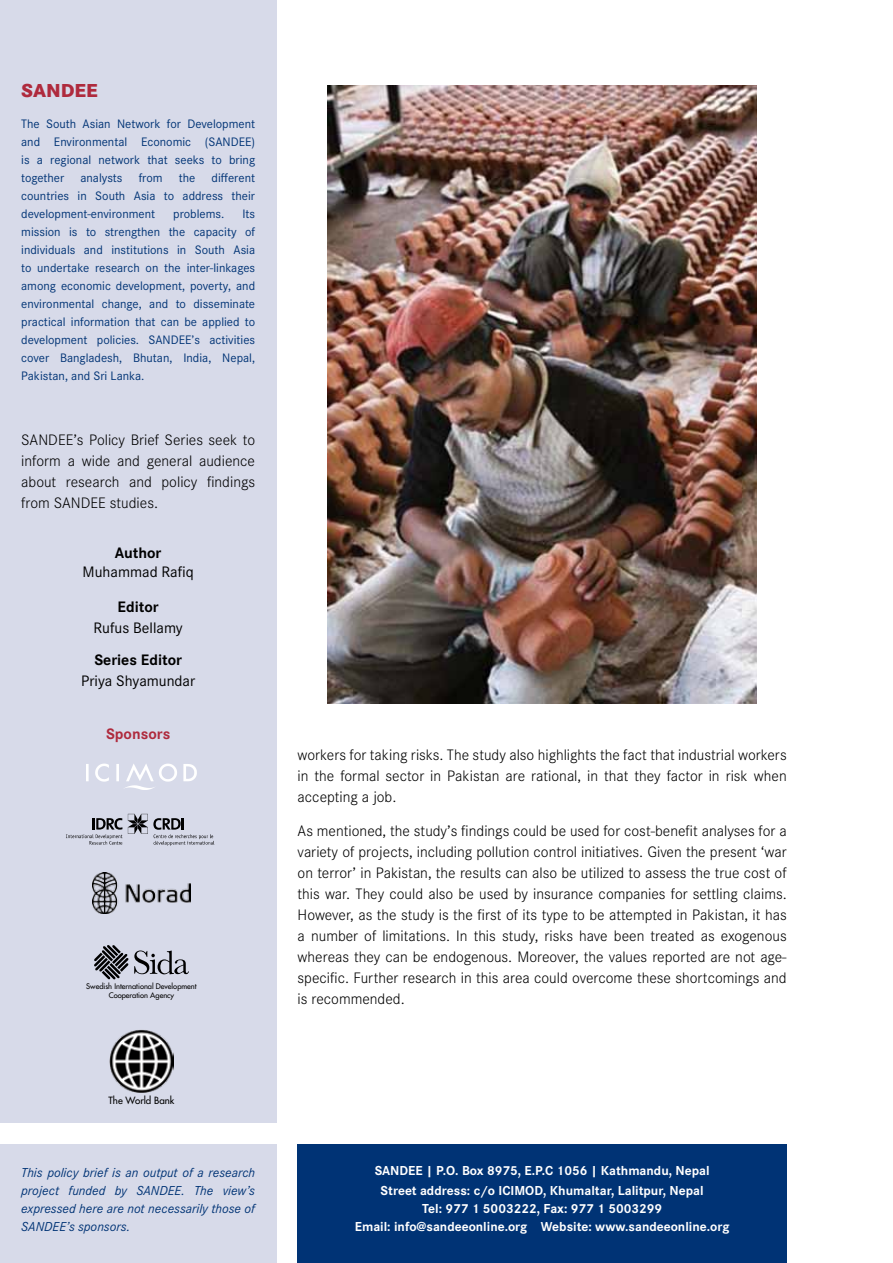
<style>
.page{position:relative;width:893px;height:1263px;background:#fff}
.page>*{position:absolute;margin:0;border:0;box-sizing:border-box;transform-origin:0 0}
.t1{font:800 19.5px "Corporate S";color:#af2a3d}
.t2{font:300 15.75px/21px "Corporate S";color:#000;text-align:justify}
.t3{font:15.75px "Corporate S";color:#000}
.t4{font:700 15.75px "Corporate S";color:#000}
.t5{font:700 15.75px "Corporate S";color:#af2a3d}
.t6{font:700 13.5px/20.1px "Corporate S";color:#fff;text-align:center}
.t7{font:italic 13.5px/18px "Corporate S";color:#003375;text-align:justify}
.t8{font:12.75px/18px "Corporate S";color:#003375;text-align:justify}
.t9{font:500 9.75px "Futura Std";color:#000}
.t10{font:500 7.5px/9px "Futura Std";color:#000;text-align:center}
</style>
<div class="page">
<div style="left:0;top:1144px;width:276px;height:119px;background:#d7dae9"></div>
<div style="left:0;top:0;width:276px;height:1123px;background:#d7dae9"></div>
<div style="left:298px;top:1144px;width:489px;height:119px;background:#003375"></div>
<svg style="left:138px;top:764px;width:8px;height:11px"></svg>
<img style="left:93px;top:873px;width:97px;height:40px">
<svg style="left:94px;top:945px;width:95px;height:34px"></svg>
<img style="left:109px;top:1030px;width:64px;height:63px">
<svg style="left:66px;top:814px;width:148px;height:32px"></svg>
<img style="left:328px;top:85px;width:429px;height:619px">
<p class="t1" style="left:21px;top:77px;width:78px">SANDEE</p>
<p class="t8" style="left:21px;top:114px;width:235px">The South Asian Network for Development and Environmental Economic (SANDEE) is a regional network that seeks to bring together</p>
<p class="t8" style="left:21px;top:168px;width:235px;text-indent:190px">different countries in South Asia to address their development-environment</p>
<p class="t8" style="left:80px;top:168px;width:44px">analysts</p>
<p class="t8" style="left:139px;top:168px;width:26px">from</p>
<p class="t8" style="left:179px;top:168px;width:18px">the</p>
<p class="t8" style="left:173px;top:204px;width:53px">problems.</p>
<p class="t8" style="left:21px;top:204px;width:235px;text-indent:221px">Its mission is to strengthen the capacity of individuals and institutions in South Asia to undertake research on the inter-linkages among economic development, poverty, and environmental change, and to disseminate practical information that can be applied to development policies. SANDEE’s activities cover Bangladesh, Bhutan, India, Nepal, Pakistan, and Sri Lanka.</p>
<p class="t2" style="left:21px;top:428px;width:235px">SANDEE’s Policy Brief Series seek to inform a wide and general audience about research and policy findings from SANDEE studies.</p>
<p class="t4" style="left:115px;top:542px;width:48px">Author</p>
<p class="t3" style="left:83px;top:562px;width:113px">Muhammad Rafiq</p>
<p class="t4" style="left:118px;top:596px;width:43px">Editor</p>
<p class="t3" style="left:94px;top:618px;width:91px">Rufus Bellamy</p>
<p class="t4" style="left:94px;top:649px;width:89px">Series Editor</p>
<p class="t3" style="left:81px;top:670px;width:116px">Priya Shyamundar</p>
<p class="t5" style="left:106px;top:723px;width:66px">Sponsors</p>
<p class="t10" style="left:86px;top:981px;width:112px">Swedish International Development<br>Cooperation Agency</p>
<p class="t9" style="left:109px;top:1094px;width:67px">The World Bank</p>
<p class="t2" style="left:298px;top:744px;width:491px">workers for taking risks. The study also highlights the fact that industrial workers in the formal sector in Pakistan are rational, in that they factor in risk when accepting a job.</p>
<p class="t2" style="left:298px;top:820px;width:491px">As mentioned, the study’s findings could be used for cost-benefit analyses for a variety of projects, including pollution control initiatives. Given the present ‘war on terror’ in Pakistan, the results can also be utilized to assess the true cost of this war. They could also be used by insurance companies for settling claims.<br>However, as the study is the first of its type to be attempted in Pakistan, it has a number of limitations. In this study, risks have been treated as exogenous whereas they can be endogenous. Moreover, the values reported are not age&shy;specific. Further research in this area could overcome these shortcomings and is recommended.</p>
<p class="t7" style="left:21px;top:1163px;width:235px">This policy brief is an output of a research project funded by SANDEE. The view’s expressed here are not necessarily those of SANDEE’s sponsors.</p>
<p class="t6" style="left:375px;top:1160px;width:336px">SANDEE | P.O. Box 8975, E.P.C 1056 | Kathmandu, Nepal<br>Street address: c/o ICIMOD, Khumaltar, Lalitpur, Nepal</p>
<p class="t6" style="left:355px;top:1199px;width:376px;line-height:18px">Tel: 977 1 5003222, Fax: 977 1 5003299<br>Email: info@sandeeonline.org Website: www.sandeeonline.org</p>
</div>
